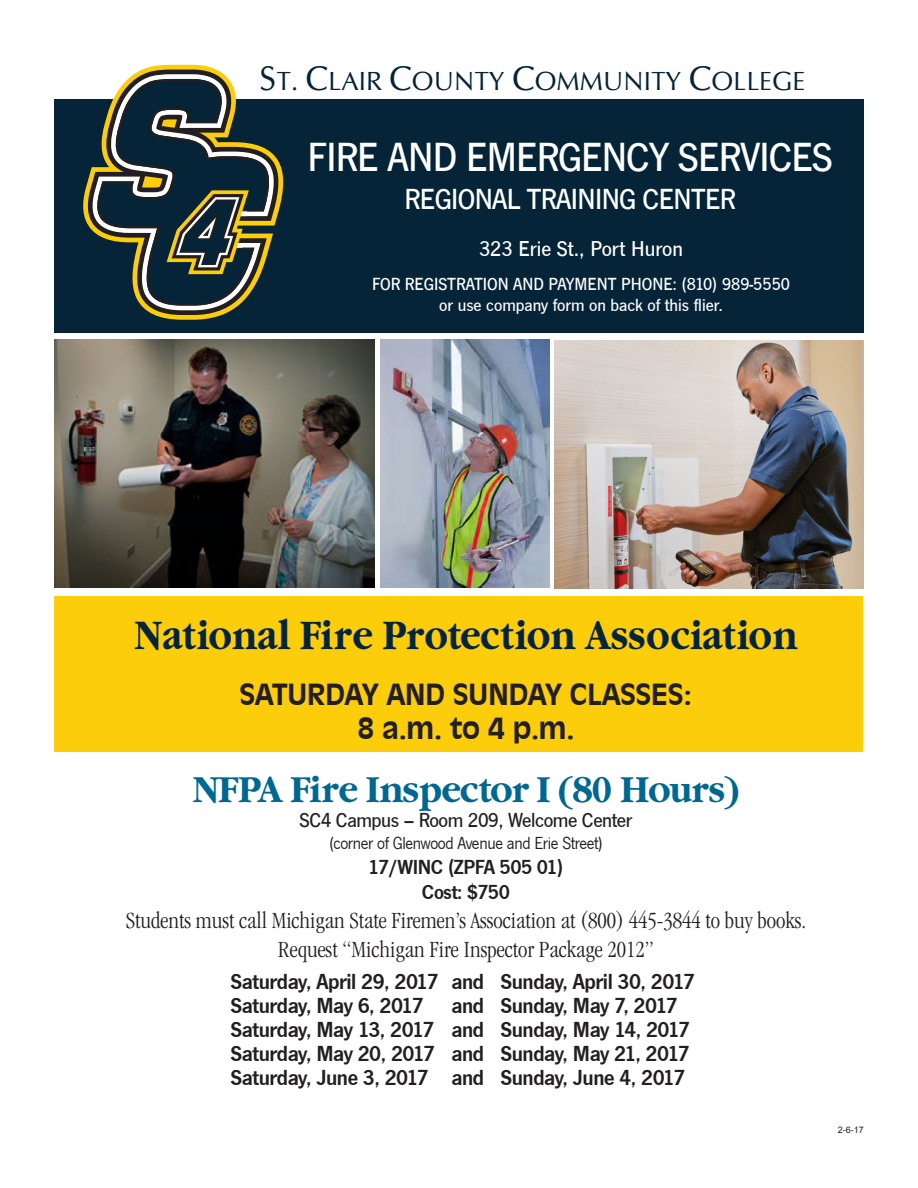
<style>
.page{position:relative;width:918px;height:1188px;background:#fff}
.page>*{position:absolute;margin:0;border:0;box-sizing:border-box;transform-origin:0 0}
.t1{font:500 42px "News Got T";letter-spacing:-.02em;color:#fff}
.t2{font:40.65px "Garamond Bold DTC";color:#052438;scale:.88 1}
.t3{font:36.9px "Garamond Bold DTC";letter-spacing:-.02em;color:#006890;scale:.93 1}
.t4{font:500 30px "News Got T";letter-spacing:-.02em;color:#fff}
.t5{font:700 28.5px "Incised 901 BT";letter-spacing:-.02em;color:#231f20}
.t6{font:26.25px "CG Omega";color:#052438}
.t7{font:300 condensed 24px/28.8px "Garamond";color:#231f20;text-align:center}
.t8{font:600 22.5px "News Got T";letter-spacing:-.02em;color:#231f20}
.t9{font:500 22.35px "News Got T";color:#fff}
.t10{font:500 21px "News Got T";letter-spacing:-.02em;color:#231f20}
.t11{font:600 21px "News Got T";letter-spacing:-.02em;color:#231f20}
.t12{font:500 18.15px "News Got T";color:#fff}
.t13{font:18px "News Got T";letter-spacing:-.02em;color:#231f20}
.t14{font:9px "Arial";color:#231f20}
.s1{font-size:34.2px}
</style>
<div class="page">
<div style="left:54px;top:99px;width:810px;height:234px;background:#052438"></div>
<svg style="left:83px;top:65px;width:201px;height:255px"></svg>
<svg style="left:86px;top:70px;width:194px;height:245px"></svg>
<svg style="left:91px;top:74px;width:184px;height:236px"></svg>
<img style="left:380px;top:340px;width:169px;height:248px">
<img style="left:54px;top:340px;width:321px;height:248px">
<img style="left:555px;top:341px;width:309px;height:247px">
<div style="left:55px;top:596px;width:808px;height:156px;background:#fccd0a"></div>
<p class="t6" style="left:260px;top:65px;width:548px"><span class="s1">S</span>T. <span class="s1">C</span>LAIR <span class="s1">C</span>OUNTY <span class="s1">C</span>OMMUNITY <span class="s1">C</span>OLLEGE</p>
<p class="t1" style="left:307px;top:134px;width:527px">FIRE AND EMERGENCY SERVICES</p>
<p class="t4" style="left:405px;top:182px;width:333px">REGIONAL TRAINING CENTER</p>
<p class="t9" style="left:479px;top:236px;width:206px">323 Erie St., Port Huron</p>
<p class="t12" style="left:372px;top:274px;width:419px">FOR REGISTRATION AND PAYMENT PHONE: (810) 989-5550</p>
<p class="t12" style="left:439px;top:295px;width:285px">or use company form on back of this flier.</p>
<p class="t2" style="left:135px;top:611px;width:755px">National Fire Protection Association</p>
<p class="t5" style="left:239px;top:677px;width:454px">SATURDAY AND SUNDAY CLASSES:</p>
<p class="t5" style="left:357px;top:711px;width:219px">8 a.m. to 4 p.m.</p>
<p class="t3" style="left:193px;top:767px;width:589px">NFPA Fire Inspector I (80 Hours)</p>
<p class="t10" style="left:300px;top:809px;width:334px">SC4 Campus – Room 209, Welcome Center</p>
<p class="t13" style="left:329px;top:833px;width:275px">(corner of Glenwood Avenue and Erie Street)</p>
<p class="t11" style="left:368px;top:855px;width:197px">17/WINC (ZPFA 505 01)</p>
<p class="t11" style="left:422px;top:880px;width:90px">Cost: $750</p>
<p class="t7" style="left:126px;top:906px;width:682px">Students must call Michigan State Firemen’s Association at (800) 445-3844 to buy books.<br>Request “Michigan Fire Inspector Package 2012”</p>
<p class="t8" style="left:231px;top:969px;width:466px">Saturday, April 29, 2017 and Sunday, April 30, 2017</p>
<p class="t8" style="left:231px;top:993px;width:449px">Saturday, May 6, 2017 and Sunday, May 7, 2017</p>
<p class="t8" style="left:231px;top:1017px;width:461px">Saturday, May 13, 2017 and Sunday, May 14, 2017</p>
<p class="t8" style="left:231px;top:1041px;width:461px">Saturday, May 20, 2017 and Sunday, May 21, 2017</p>
<p class="t8" style="left:231px;top:1065px;width:456px">Saturday, June 3, 2017 and Sunday, June 4, 2017</p>
<p class="t14" style="left:838px;top:1124px;width:28px">2-6-17</p>
</div>
